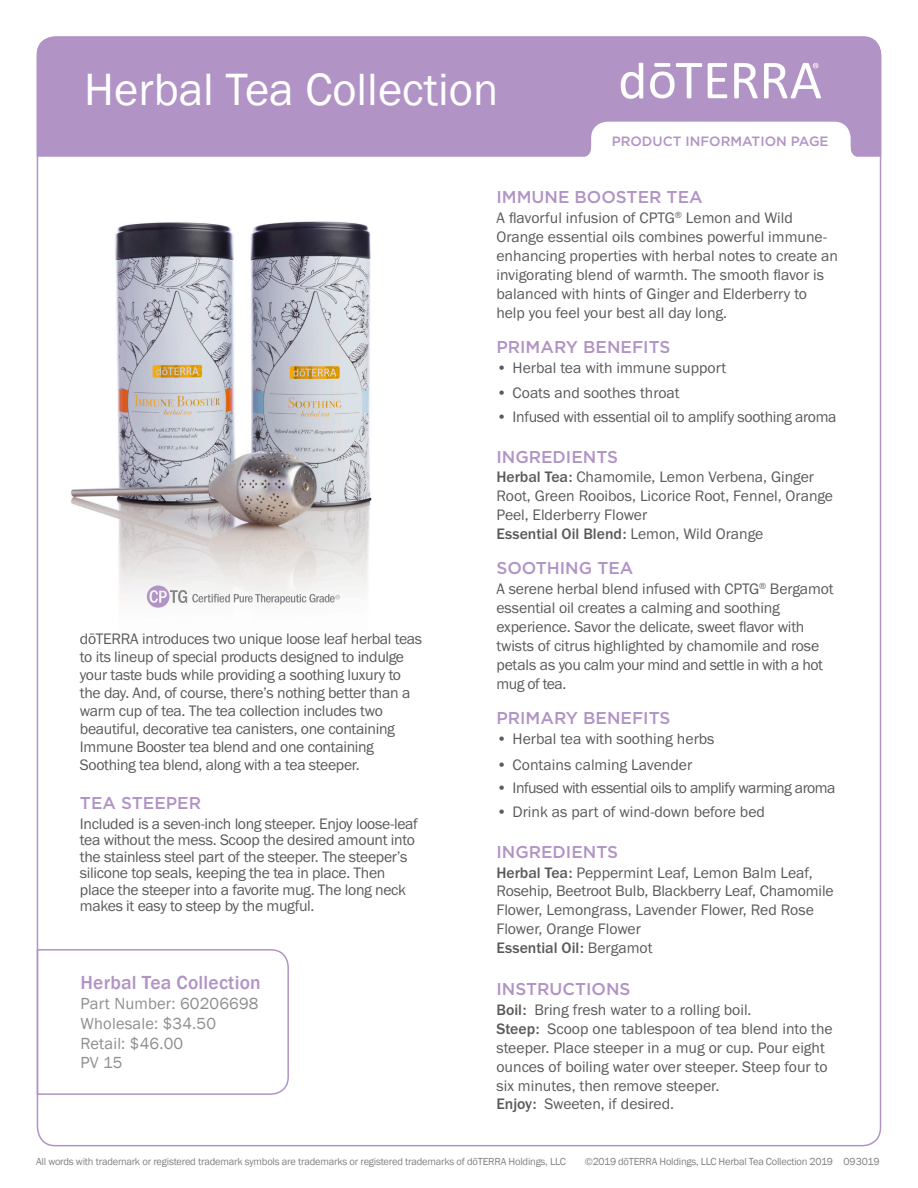
<style>
.page{position:relative;width:918px;height:1188px;background:#fff}
.page>*{position:absolute;margin:0;border:0;box-sizing:border-box;transform-origin:0 0}
.t1{font:46.5px "Franklin Gothic";color:#fff}
.Tag_H1{font:500 19.5px "Franklin Gothic";letter-spacing:.01em;color:#b194c5}
.Purple_Headers{font:500 17.1px "Gotham";color:#b194c5}
.Tag_details{font:16.5px/19.8px "Franklin Gothic";letter-spacing:.01em;color:#8d8f92}
.Body{font:15.75px/18.9px "Franklin Gothic URW Boo";letter-spacing:-.01em;color:#5a5a5d}
.Purple_Headers-2{font:15.75px/18px "Franklin Gothic URW Boo";letter-spacing:-.02em;color:#5a5a5d}
.Purple_Headers-3{font:15.75px "Franklin Gothic URW Boo";color:#5a5a5d}
.Body-2{font:500 15.75px "Franklin Gothic URW";color:#5a5a5d}
.Purple_Headers-4{font:500 13.5px "Gotham";color:#b194c5}
.t2{font:10.5px "Franklin Gothic";letter-spacing:-.02em;color:#808285}
.s1{font-family:"Franklin Gothic URW";font-weight:500}
.s2{font-family:"Franklin Gothic URW Boo";font-weight:400}
</style>
<div class="page">
<div style="left:37px;top:36px;width:844px;height:121px;background:#b194c5"></div>
<svg style="left:734px;top:63px;width:24px;height:35px"></svg>
<svg style="left:708px;top:63px;width:19px;height:35px"></svg>
<svg style="left:650px;top:63px;width:52px;height:35px"></svg>
<svg style="left:621px;top:63px;width:22px;height:36px"></svg>
<svg style="left:764px;top:63px;width:57px;height:35px"></svg>
<svg style="left:581px;top:122px;width:280px;height:35px"></svg>
<img style="left:71px;top:221px;width:301px;height:378px">
<svg style="left:147px;top:586px;width:193px;height:22px"></svg>
<svg style="left:36px;top:948px;width:253px;height:148px"></svg>
<p class="t1" style="left:84px;top:61px;width:416px">Herbal Tea Collection</p>
<p class="Purple_Headers-4" style="left:612px;top:132px;width:218px">PRODUCT INFORMATION PAGE</p>
<p class="Purple_Headers-2" style="left:80px;top:629px;width:344px">dōTERRA introduces two unique loose leaf herbal teas to its lineup of special products designed to indulge your taste buds while providing a soothing luxury to the day. And, of course, there’s nothing better than a warm cup of tea. The tea collection includes two beautiful, decorative tea canisters, one containing Immune Booster tea blend and one containing Soothing tea blend, along with a tea steeper.</p>
<p class="Purple_Headers" style="left:80px;top:791px;width:123px">TEA STEEPER</p>
<p class="Body" style="left:80px;top:815px;width:339px;line-height:16.5px">Included is a seven-inch long steeper. Enjoy loose-leaf tea without the mess. Scoop the desired amount into the stainless steel part of the steeper. The steeper’s silicone top seals, keeping the tea in place. Then place the steeper into a favorite mug. The long neck makes it easy to steep by the mugful.</p>
<p class="Tag_H1" style="left:81px;top:971px;width:182px">Herbal Tea Collection</p>
<p class="Tag_details" style="left:81px;top:994px;width:179px">Part Number: 60206698<br>Wholesale: $34.50</p>
<p class="Tag_details" style="left:81px;top:1034px;width:104px">Retail: $46.00</p>
<p class="Tag_details" style="left:81px;top:1053px;width:43px">PV 15</p>
<p class="Purple_Headers" style="left:496px;top:186px;width:208px">IMMUNE BOOSTER TEA</p>
<p class="Body" style="left:496px;top:208px;width:343px">A flavorful infusion of CPTG<sup>®</sup> Lemon and Wild Orange essential oils combines powerful immune&shy;enhancing properties with herbal notes to create an invigorating blend of warmth. The smooth flavor is balanced with hints of Ginger and Elderberry to help you feel your best all day long.</p>
<p class="Purple_Headers" style="left:496px;top:336px;width:176px">PRIMARY BENEFITS</p>
<p class="Purple_Headers-3" style="left:496px;top:358px;width:231px">• Herbal tea with immune support</p>
<p class="Purple_Headers-3" style="left:496px;top:383px;width:185px">• Coats and soothes throat</p>
<p class="Purple_Headers-2" style="left:496px;top:408px;width:342px">• Infused with essential oil to amplify soothing aroma</p>
<p class="Purple_Headers" style="left:496px;top:445px;width:123px">INGREDIENTS</p>
<p class="Body" style="left:496px;top:467px;width:338px"><span class="s1">Herbal Tea:</span> Chamomile, Lemon Verbena, Ginger<br>Root, Green Rooibos, Licorice Root, Fennel, Orange<br>Peel, Elderberry Flower</p>
<p class="Body-2" style="left:496px;top:524px;width:268px">Essential Oil Blend: <span class="s2">Lemon, Wild Orange</span></p>
<p class="Purple_Headers" style="left:496px;top:557px;width:138px">SOOTHING TEA</p>
<p class="Body" style="left:496px;top:579px;width:339px">A serene herbal blend infused with CPTG<sup>®</sup> Bergamot essential oil creates a calming and soothing experience. Savor the delicate, sweet flavor with twists of citrus highlighted by chamomile and rose petals as you calm your mind and settle in with a hot mug of tea.</p>
<p class="Purple_Headers" style="left:496px;top:707px;width:176px">PRIMARY BENEFITS</p>
<p class="Purple_Headers-3" style="left:496px;top:729px;width:220px">• Herbal tea with soothing herbs</p>
<p class="Purple_Headers-3" style="left:496px;top:754px;width:197px">• Contains calming Lavender</p>
<p class="Purple_Headers-2" style="left:496px;top:779px;width:341px">• Infused with essential oils to amplify warming aroma</p>
<p class="Purple_Headers-3" style="left:496px;top:802px;width:270px">• Drink as part of wind-down before bed</p>
<p class="Purple_Headers" style="left:496px;top:840px;width:123px">INGREDIENTS</p>
<p class="Body" style="left:496px;top:863px;width:339px"><span class="s1">Herbal Tea:</span> Peppermint Leaf, Lemon Balm Leaf, Rosehip, Beetroot Bulb, Blackberry Leaf, Chamomile Flower, Lemongrass, Lavender Flower, Red Rose Flower, Orange Flower</p>
<p class="Body-2" style="left:496px;top:938px;width:158px">Essential Oil: <span class="s2">Bergamot</span></p>
<p class="Purple_Headers" style="left:496px;top:978px;width:136px">INSTRUCTIONS</p>
<p class="Body" style="left:496px;top:1000px;width:256px"><span class="s1">Boil:</span> Bring fresh water to a rolling boil.</p>
<p class="Body" style="left:496px;top:1019px;width:338px"><span class="s1">Steep:</span> Scoop one tablespoon of tea blend into the steeper. Place steeper in a mug or cup. Pour eight ounces of boiling water over steeper. Steep four to six minutes, then remove steeper.</p>
<p class="Body" style="left:496px;top:1095px;width:179px"><span class="s1">Enjoy:</span> Sweeten, if desired.</p>
<p class="t2" style="left:36px;top:1155px;width:531px">All words with trademark or registered trademark symbols are trademarks or registered trademarks of dōTERRA Holdings, LLC</p>
<p class="t2" style="left:585px;top:1155px;width:296px">©2019 dōTERRA Holdings, LLC Herbal Tea Collection 2019 093019</p>
</div>
